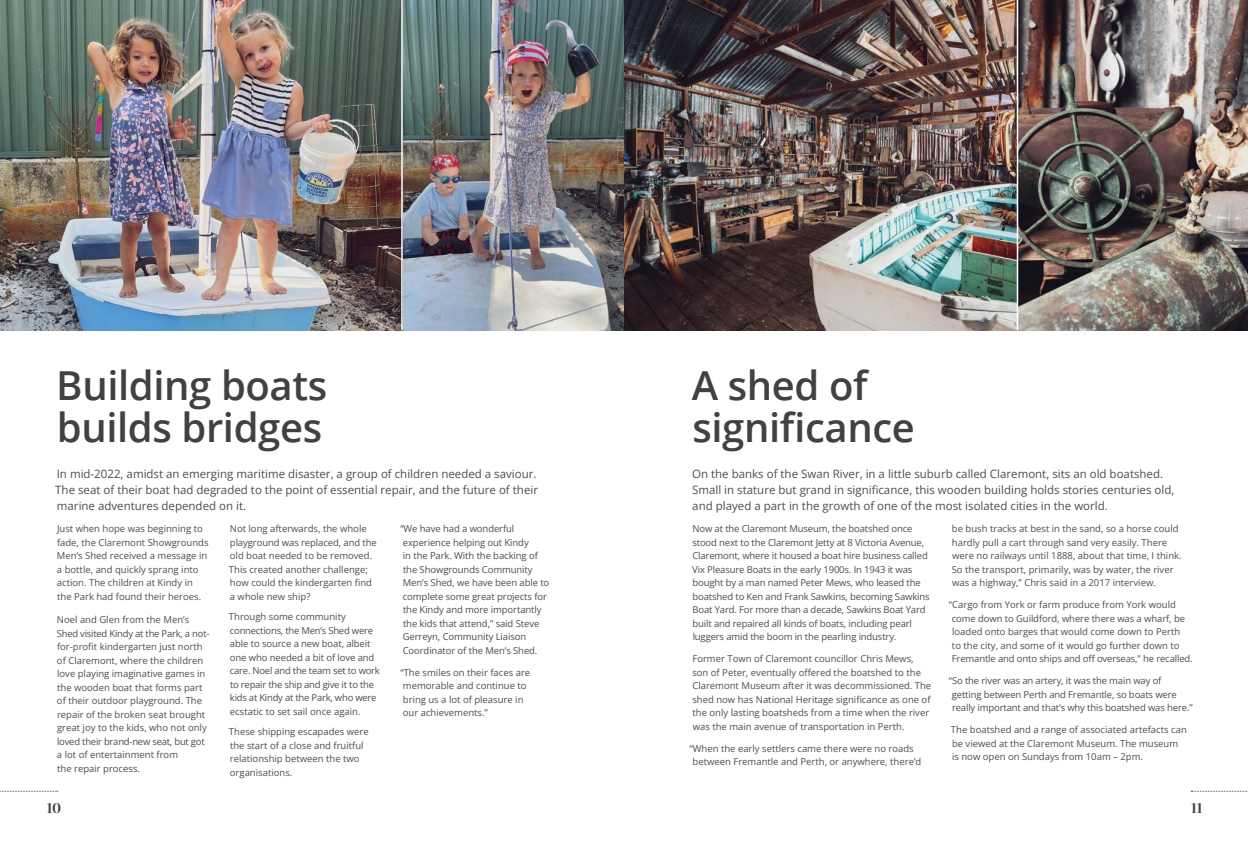
<style>
.page{position:relative;width:1248px;height:842px;background:#fff}
.page>*{position:absolute;margin:0;border:0;box-sizing:border-box;transform-origin:0 0}
.t1{font:600 40px/42px "Open Sans";letter-spacing:-.01em;color:#414042}
.t2{font:700 14px "Playfair Display";color:#414042}
.t3{font:11.5px/16px "Open Sans";color:#4d4d4f}
.t4{font:9.5px/13.5px "Open Sans";color:#4d4d4f}
.t5{font:9.5px/13.5px "Open Sans";letter-spacing:-.025em;color:#4d4d4f}
</style>
<div class="page">
<img style="left:403px;top:0;width:844px;height:330px">
<img style="left:0;top:0;width:403px;height:330px">
<img style="left:624px;top:0;width:392px;height:330px">
<hr style="left:401px;top:0;width:1px;height:330px;background:#fff">
<hr style="left:1016px;top:0;width:2px;height:330px;background:#fff">
<svg style="left:1191px;top:791px;width:57px;height:1px"></svg>
<svg style="left:0;top:791px;width:58px;height:1px"></svg>
<h1 class="t1" style="left:56px;top:364px;width:272px">Building boats builds bridges</h1>
<p class="t3" style="left:55px;top:466px;width:484px">In mid-2022, amidst an emerging maritime disaster, a group of children needed a saviour.<br>The seat of their boat had degraded to the point of essential repair, and the future of their marine adventures depended on it.</p>
<p class="t4" style="left:57px;top:522px;width:153px">Just when hope was beginning to fade, the Claremont Showgrounds<br>Men’s Shed received a message in a bottle, and quickly sprang into action. The children at Kindy in the Park had found their heroes.</p>
<p class="t4" style="left:57px;top:613px;width:154px">Noel and Glen from the Men’s<br>Shed visited Kindy at the Park, a not&shy;for-profit kindergarten just north of Claremont, where the children love playing imaginative games in the wooden boat that forms part of their outdoor playground. The repair of the broken seat brought great joy to the kids, who not only loved their brand-new seat, but got a lot of entertainment from<br>the repair process.</p>
<p class="t4" style="left:400px;top:522px;width:150px">“We have had a wonderful experience helping out Kindy<br>in the Park. With the backing of the Showgrounds Community<br>Men’s Shed, we have been able to complete some great projects for the Kindy and more importantly the kids that attend,” said Steve<br>Gerreyn, Community Liaison<br>Coordinator of the Men’s Shed.</p>
<p class="t4" style="left:400px;top:665px;width:131px">“The smiles on their faces are memorable and continue to bring us a lot of pleasure in our achievements.”</p>
<p class="t4" style="left:229px;top:522px;width:149px">Not long afterwards, the whole playground was replaced, and the old boat needed to be removed.<br>This created another challenge; how could the kindergarten find a whole new ship?</p>
<p class="t5" style="left:229px;top:610px;width:152px">Through some community connections, the Men’s Shed were able to source a new boat, albeit one who needed a bit of love and care. Noel and the team set to work to repair the ship and give it to the kids at Kindy at the Park, who were ecstatic to set sail once again.</p>
<p class="t4" style="left:229px;top:725px;width:141px">These shipping escapades were the start of a close and fruitful relationship between the two organisations.</p>
<h1 class="t1" style="left:691px;top:364px;width:225px">A shed of significance</h1>
<p class="t3" style="left:692px;top:466px;width:483px">On the banks of the Swan River, in a little suburb called Claremont, sits an old boatshed.<br>Small in stature but grand in significance, this wooden building holds stories centuries old, and played a part in the growth of one of the most isolated cities in the world.</p>
<p class="t4" style="left:692px;top:522px;width:239px">Now at the Claremont Museum, the boatshed once stood next to the Claremont Jetty at 8 Victoria Avenue, Claremont, where it housed a boat hire business called Vix Pleasure Boats in the early 1900s. In 1943 it was bought by a man named Peter Mews, who leased the boatshed to Ken and Frank Sawkins, becoming Sawkins Boat Yard. For more than a decade, Sawkins Boat Yard built and repaired all kinds of boats, including pearl luggers amid the boom in the pearling industry.</p>
<p class="t4" style="left:692px;top:652px;width:240px">Former Town of Claremont councillor Chris Mews, son of Peter, eventually offered the boatshed to the Claremont Museum after it was decommissioned. The shed now has National Heritage significance as one of the only lasting boatsheds from a time when the river was the main avenue of transportation in Perth.</p>
<p class="t4" style="left:692px;top:741px;width:230px;text-indent:-3px">“When the early settlers came there were no roads between Fremantle and Perth, or anywhere, there’d</p>
<p class="t4" style="left:951px;top:522px;width:231px">be bush tracks at best in the sand, so a horse could hardly pull a cart through sand very easily. There were no railways until 1888, about that time, I think.<br>So the transport, primarily, was by water, the river was a highway,” Chris said in a 2017 interview.</p>
<p class="t4" style="left:951px;top:598px;width:242px;text-indent:-3px">“Cargo from York or farm produce from York would come down to Guildford, where there was a wharf, be loaded onto barges that would come down to Perth<br>to the city, and some of it would go further down to Fremantle and onto ships and off overseas,” he recalled.</p>
<p class="t4" style="left:951px;top:674px;width:242px;text-indent:-3px">“So the river was an artery, it was the main way of getting between Perth and Fremantle, so boats were really important and that’s why this boatshed was here.”</p>
<p class="t4" style="left:950px;top:723px;width:237px">The boatshed and a range of associated artefacts can be viewed at the Claremont Museum. The museum<br>is now open on Sundays from 10am – 2pm.</p>
<h2 class="t2" style="left:47px;top:797px;width:16px">10</h2>
<h2 class="t2" style="left:1191px;top:797px;width:12px">11</h2>
</div>
